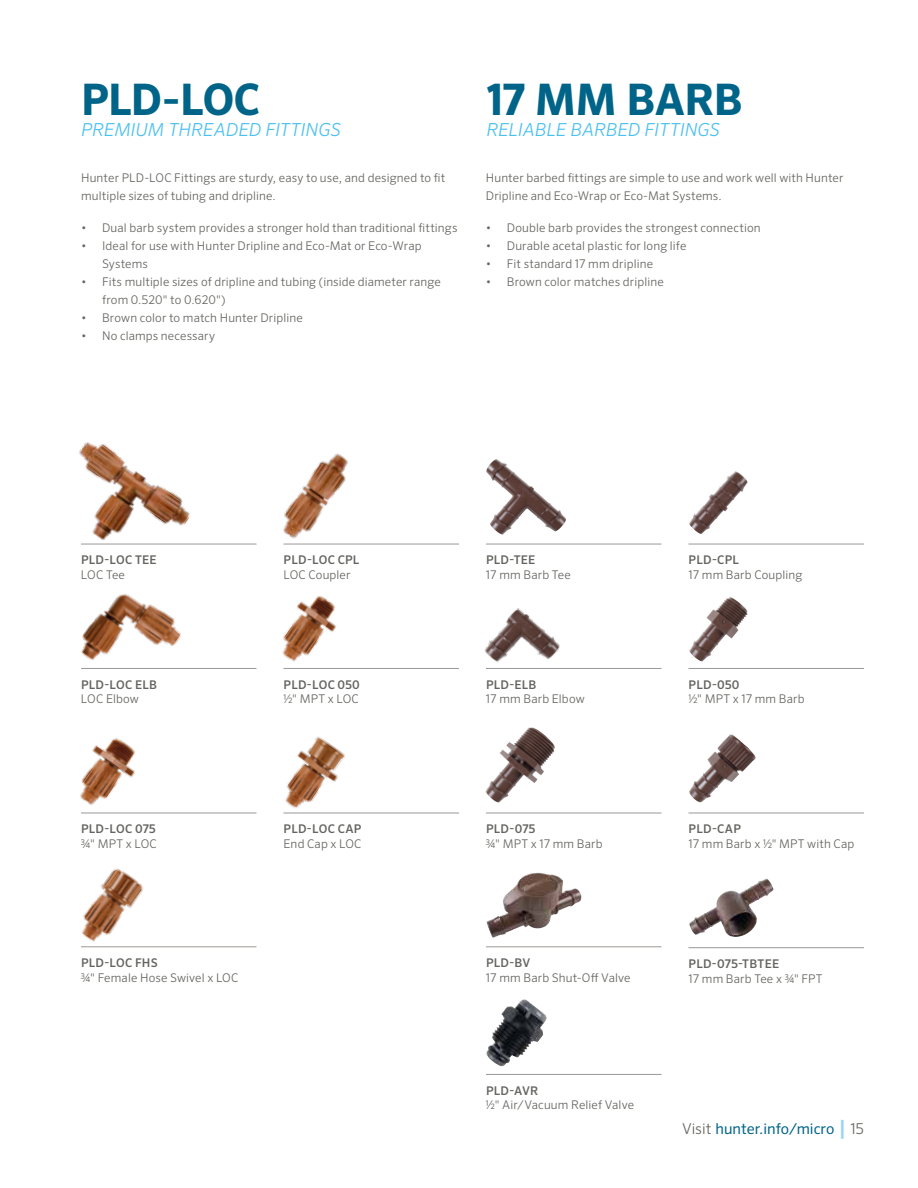
<style>
.page{position:relative;width:918px;height:1188px;background:#fff}
.page>*{position:absolute;margin:0;border:0;box-sizing:border-box;transform-origin:0 0}
.t1{font:700 43.5px "Sero Pro";letter-spacing:-.02em;color:#006488}
.t2{font:italic 300 18px "Sero Pro";letter-spacing:-.005em;color:#4cc0ef}
.t3{font:15px "Sero Pro";color:#006488}
.t4{font:300 12px/18px "Sero Pro";letter-spacing:.01em;color:#646460}
.t5{font:500 12px "Sero Pro";letter-spacing:.02em;color:#646460}
.s1{font-weight:300;color:#646460}
.s2{font-weight:500;font-size:21px;color:#9bd5f4}
</style>
<div class="page">
<img style="left:485px;top:608px;width:75px;height:55px">
<img style="left:689px;top:597px;width:59px;height:64px">
<img style="left:486px;top:459px;width:80px;height:76px">
<img style="left:689px;top:878px;width:85px;height:59px">
<img style="left:486px;top:873px;width:95px;height:65px">
<img style="left:486px;top:999px;width:61px;height:67px">
<img style="left:689px;top:471px;width:59px;height:63px">
<img style="left:689px;top:734px;width:67px;height:69px">
<img style="left:485px;top:727px;width:70px;height:76px">
<hr style="left:81px;top:813px;width:175px;height:1px;background:#9c9896">
<hr style="left:486px;top:813px;width:176px;height:1px;background:#9c9896">
<hr style="left:284px;top:813px;width:175px;height:1px;background:#9c9896">
<hr style="left:688px;top:813px;width:176px;height:1px;background:#9c9896">
<hr style="left:486px;top:947px;width:176px;height:1px;background:#9c9896">
<hr style="left:81px;top:947px;width:175px;height:1px;background:#9c9896">
<hr style="left:688px;top:947px;width:176px;height:1px;background:#9c9896">
<hr style="left:486px;top:1074px;width:176px;height:1px;background:#9c9896">
<hr style="left:81px;top:544px;width:175px;height:1px;background:#9c9896">
<hr style="left:486px;top:544px;width:176px;height:1px;background:#9c9896">
<hr style="left:284px;top:544px;width:175px;height:1px;background:#9c9896">
<hr style="left:688px;top:544px;width:176px;height:1px;background:#9c9896">
<hr style="left:81px;top:668px;width:175px;height:1px;background:#9c9896">
<hr style="left:486px;top:668px;width:176px;height:1px;background:#9c9896">
<hr style="left:284px;top:668px;width:175px;height:1px;background:#9c9896">
<hr style="left:688px;top:668px;width:176px;height:1px;background:#9c9896">
<img style="left:282px;top:595px;width:55px;height:74px">
<img style="left:81px;top:594px;width:100px;height:67px">
<img style="left:283px;top:453px;width:82px;height:92px">
<img style="left:80px;top:738px;width:72px;height:76px">
<img style="left:78px;top:442px;width:119px;height:103px">
<img style="left:283px;top:736px;width:77px;height:78px">
<img style="left:81px;top:868px;width:74px;height:80px">
<h1 class="t1" style="left:81px;top:73px;width:181px">PLD-LOC</h1>
<h2 class="t2" style="left:81px;top:119px;width:261px">PREMIUM THREADED FITTINGS</h2>
<p class="t4" style="left:81px;top:169px;width:366px">Hunter PLD-LOC Fittings are sturdy, easy to use, and designed to fit multiple sizes of tubing and dripline.</p>
<p class="t4" style="left:81px;top:218px;width:378px">• Dual barb system provides a stronger hold than traditional fittings</p>
<p class="t4" style="left:102px;top:236px;width:321px;text-indent:-21px">• Ideal for use with Hunter Dripline and Eco-Mat or Eco-Wrap<br>Systems</p>
<p class="t4" style="left:102px;top:272px;width:340px;text-indent:-21px">• Fits multiple sizes of dripline and tubing (inside diameter range from 0.520" to 0.620")</p>
<p class="t4" style="left:81px;top:308px;width:223px">• Brown color to match Hunter Dripline</p>
<p class="t4" style="left:81px;top:326px;width:136px">• No clamps necessary</p>
<h1 class="t1" style="left:486px;top:73px;width:258px">17 MM BARB</h1>
<h2 class="t2" style="left:486px;top:119px;width:235px">RELIABLE BARBED FITTINGS</h2>
<p class="t4" style="left:486px;top:169px;width:359px">Hunter barbed fittings are simple to use and work well with Hunter<br>Dripline and Eco-Wrap or Eco-Mat Systems.</p>
<p class="t4" style="left:486px;top:218px;width:276px">• Double barb provides the strongest connection</p>
<p class="t4" style="left:486px;top:236px;width:202px">• Durable acetal plastic for long life</p>
<p class="t4" style="left:486px;top:254px;width:169px">• Fit standard 17 mm dripline</p>
<p class="t4" style="left:486px;top:272px;width:179px">• Brown color matches dripline</p>
<p class="t5" style="left:81px;top:553px;width:77px">PLD-LOC TEE</p>
<p class="t4" style="left:81px;top:566px;width:46px">LOC Tee</p>
<p class="t5" style="left:284px;top:553px;width:77px">PLD-LOC CPL</p>
<p class="t4" style="left:283px;top:566px;width:69px">LOC Coupler</p>
<p class="t5" style="left:486px;top:553px;width:51px">PLD-TEE</p>
<p class="t4" style="left:486px;top:566px;width:86px">17 mm Barb Tee</p>
<p class="t5" style="left:689px;top:553px;width:52px">PLD-CPL</p>
<p class="t4" style="left:688px;top:566px;width:115px">17 mm Barb Coupling</p>
<p class="t5" style="left:81px;top:677px;width:78px">PLD-LOC ELB</p>
<p class="t4" style="left:81px;top:690px;width:59px">LOC Elbow</p>
<p class="t5" style="left:284px;top:677px;width:78px">PLD-LOC 050</p>
<p class="t4" style="left:283px;top:690px;width:77px">½" MPT x LOC</p>
<p class="t5" style="left:486px;top:677px;width:52px">PLD-ELB</p>
<p class="t4" style="left:486px;top:690px;width:100px">17 mm Barb Elbow</p>
<p class="t5" style="left:689px;top:677px;width:53px">PLD-050</p>
<p class="t4" style="left:688px;top:690px;width:118px">½" MPT x 17 mm Barb</p>
<p class="t5" style="left:81px;top:822px;width:76px">PLD-LOC 075</p>
<p class="t4" style="left:81px;top:834px;width:77px">¾" MPT x LOC</p>
<p class="t5" style="left:284px;top:822px;width:79px">PLD-LOC CAP</p>
<p class="t4" style="left:283px;top:834px;width:80px">End Cap x LOC</p>
<p class="t5" style="left:486px;top:822px;width:51px">PLD-075</p>
<p class="t4" style="left:486px;top:834px;width:118px">¾" MPT x 17 mm Barb</p>
<p class="t5" style="left:689px;top:822px;width:54px">PLD-CAP</p>
<p class="t4" style="left:688px;top:834px;width:167px">17 mm Barb x ½" MPT with Cap</p>
<p class="t5" style="left:81px;top:956px;width:78px">PLD-LOC FHS</p>
<p class="t4" style="left:81px;top:968px;width:159px">¾" Female Hose Swivel x LOC</p>
<p class="t5" style="left:486px;top:956px;width:46px">PLD-BV</p>
<p class="t4" style="left:486px;top:968px;width:146px">17 mm Barb Shut-Off Valve</p>
<p class="t5" style="left:689px;top:957px;width:92px">PLD-075-TBTEE</p>
<p class="t4" style="left:688px;top:969px;width:136px">17 mm Barb Tee x ¾" FPT</p>
<p class="t5" style="left:486px;top:1083px;width:54px">PLD-AVR</p>
<p class="t4" style="left:486px;top:1096px;width:150px">½" Air/Vacuum Relief Valve</p>
<p class="t3" style="left:682px;top:1120px;width:183px"><span class="s1">Visit</span> hunter.info/micro <span class="s2">|</span> <span class="s1">15</span></p>
</div>
